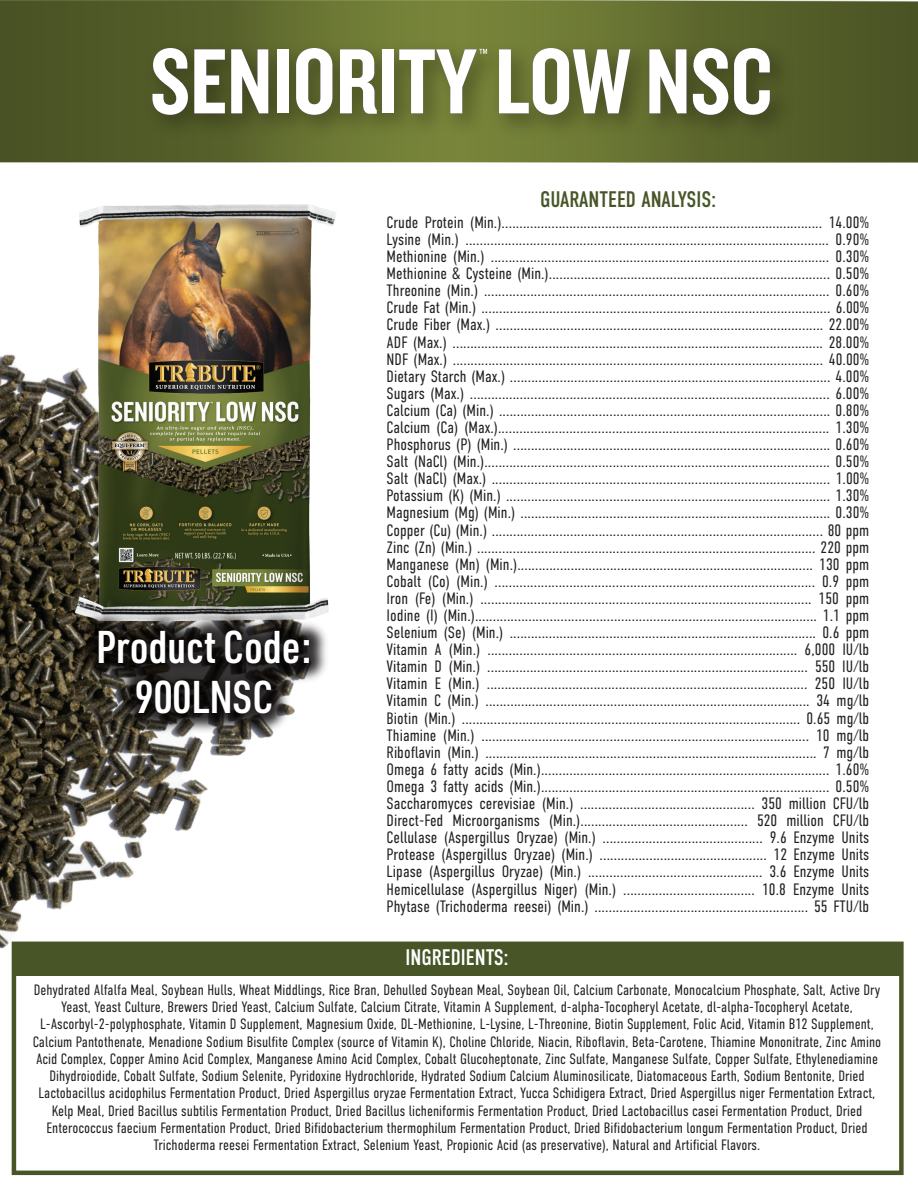
<style>
.page{position:relative;width:918px;height:1188px;background:#fff}
.page>*{position:absolute;margin:0;border:0;box-sizing:border-box;transform-origin:0 0}
.t1{font:600 45px/49.5px "URWDIN Cond";color:#fff;text-align:center}
.t2{font:22.5px "DIN Condensed";color:#485627}
.t3{font:22.5px "DIN Condensed";color:#fff}
.t4{font:300 16.5px/17.1px "DIN Condensed";color:#231f20;text-align:justify}
.t5{font:300 15px/17.2px "DIN Condensed";color:#231f20;text-align:center}
</style>
<div class="page">
<div style="left:14px;top:944px;width:887px;height:32px;background:#485627"></div>
<img style="left:0;top:354px;width:387px;height:715px">
<svg style="left:0;top:0;width:918px;height:162px"></svg>
<img style="left:137px;top:32px;width:664px;height:114px">
<svg style="left:152px;top:48px;width:36px;height:67px"></svg>
<svg style="left:194px;top:49px;width:31px;height:64px"></svg>
<svg style="left:231px;top:49px;width:37px;height:64px"></svg>
<div style="left:277px;top:49px;width:11px;height:64px;background:#fff"></div>
<svg style="left:296px;top:48px;width:36px;height:67px"></svg>
<svg style="left:340px;top:49px;width:37px;height:65px"></svg>
<div style="left:382px;top:49px;width:12px;height:64px;background:#fff"></div>
<svg style="left:499px;top:48px;width:131px;height:67px"></svg>
<svg style="left:649px;top:49px;width:37px;height:64px"></svg>
<svg style="left:693px;top:48px;width:35px;height:67px"></svg>
<svg style="left:734px;top:48px;width:36px;height:67px"></svg>
<img style="left:464px;top:33px;width:54px;height:52px">
<svg style="left:399px;top:49px;width:88px;height:64px"></svg>
<img style="left:62px;top:204px;width:290px;height:403px">
<div style="left:12px;top:942px;width:892px;height:233px;border:4px solid #485627"></div>
<img style="left:27px;top:607px;width:354px;height:5px">
<img style="left:27px;top:612px;width:354px;height:131px">
<h2 class="t2" style="left:540px;top:187px;width:177px">GUARANTEED ANALYSIS:</h2>
<p class="t4" style="left:387px;top:214px;width:484px">Crude Protein (Min.).......................................................................................... 14.00% Lysine (Min.) ...................................................................................................... 0.90% Methionine (Min.) ............................................................................................... 0.30% Methionine &amp; Cysteine (Min.)............................................................................... 0.50% Threonine (Min.) ................................................................................................. 0.60% Crude Fat (Min.) .................................................................................................. 6.00% Crude Fiber (Max.) ............................................................................................ 22.00% ADF (Max.) ........................................................................................................ 28.00% NDF (Max.) ........................................................................................................ 40.00% Dietary Starch (Max.) .......................................................................................... 4.00% Sugars (Max.) ..................................................................................................... 6.00% Calcium (Ca) (Min.) ............................................................................................. 0.80% Calcium (Ca) (Max.)............................................................................................. 1.30% Phosphorus (P) (Min.) ......................................................................................... 0.60% Salt (NaCl) (Min.)................................................................................................. 0.50% Salt (NaCl) (Max.) ............................................................................................... 1.00% Potassium (K) (Min.) ........................................................................................... 1.30% Magnesium (Mg) (Min.) ....................................................................................... 0.30% Copper (Cu) (Min.) ............................................................................................. 80 ppm Zinc (Zn) (Min.) ............................................................................................... 220 ppm Manganese (Mn) (Min.)................................................................................... 130 ppm Cobalt (Co) (Min.) .......................................................................................... 0.9 ppm Iron (Fe) (Min.) ............................................................................................. 150 ppm Iodine (I) (Min.)................................................................................................ 1.1 ppm Selenium (Se) (Min.) ...................................................................................... 0.6 ppm Vitamin A (Min.) ....................................................................................... 6,000 IU/lb Vitamin D (Min.) .......................................................................................... 550 IU/lb Vitamin E (Min.) .......................................................................................... 250 IU/lb Vitamin C (Min.) ........................................................................................... 34 mg/lb Biotin (Min.) ............................................................................................... 0.65 mg/lb Thiamine (Min.) ............................................................................................ 10 mg/lb Riboflavin (Min.) ............................................................................................. 7 mg/lb Omega 6 fatty acids (Min.)................................................................................. 1.60% Omega 3 fatty acids (Min.)................................................................................. 0.50% Saccharomyces cerevisiae (Min.) ................................................. 350 million CFU/lb Direct-Fed Microorganisms (Min.)............................................... 520 million CFU/lb Cellulase (Aspergillus Oryzae) (Min.) ............................................. 9.6 Enzyme Units Protease (Aspergillus Oryzae) (Min.) ............................................... 12 Enzyme Units Lipase (Aspergillus Oryzae) (Min.) ................................................. 3.6 Enzyme Units Hemicellulase (Aspergillus Niger) (Min.) ..................................... 10.8 Enzyme Units Phytase (Trichoderma reesei) (Min.) ............................................................ 55 FTU/lb</p>
<h2 class="t3" style="left:406px;top:945px;width:104px">INGREDIENTS:</h2>
<p class="t5" style="left:33px;top:981px;width:850px">Dehydrated Alfalfa Meal, Soybean Hulls, Wheat Middlings, Rice Bran, Dehulled Soybean Meal, Soybean Oil, Calcium Carbonate, Monocalcium Phosphate, Salt, Active Dry Yeast, Yeast Culture, Brewers Dried Yeast, Calcium Sulfate, Calcium Citrate, Vitamin A Supplement, d-alpha-Tocopheryl Acetate, dl-alpha-Tocopheryl Acetate, L-Ascorbyl-2-polyphosphate, Vitamin D Supplement, Magnesium Oxide, DL-Methionine, L-Lysine, L-Threonine, Biotin Supplement, Folic Acid, Vitamin B12 Supplement, Calcium Pantothenate, Menadione Sodium Bisulfite Complex (source of Vitamin K), Choline Chloride, Niacin, Riboflavin, Beta-Carotene, Thiamine Mononitrate, Zinc Amino Acid Complex, Copper Amino Acid Complex, Manganese Amino Acid Complex, Cobalt Glucoheptonate, Zinc Sulfate, Manganese Sulfate, Copper Sulfate, Ethylenediamine Dihydroiodide, Cobalt Sulfate, Sodium Selenite, Pyridoxine Hydrochloride, Hydrated Sodium Calcium Aluminosilicate, Diatomaceous Earth, Sodium Bentonite, Dried Lactobacillus acidophilus Fermentation Product, Dried Aspergillus oryzae Fermentation Extract, Yucca Schidigera Extract, Dried Aspergillus niger Fermentation Extract, Kelp Meal, Dried Bacillus subtilis Fermentation Product, Dried Bacillus licheniformis Fermentation Product, Dried Lactobacillus casei Fermentation Product, Dried Enterococcus faecium Fermentation Product, Dried Bifidobacterium thermophilum Fermentation Product, Dried Bifidobacterium longum Fermentation Product, Dried Trichoderma reesei Fermentation Extract, Selenium Yeast, Propionic Acid (as preservative), Natural and Artificial Flavors.</p>
<h1 class="t1" style="left:96px;top:621px;width:217px">Product Code:<br>900LNSC</h1>
</div>
